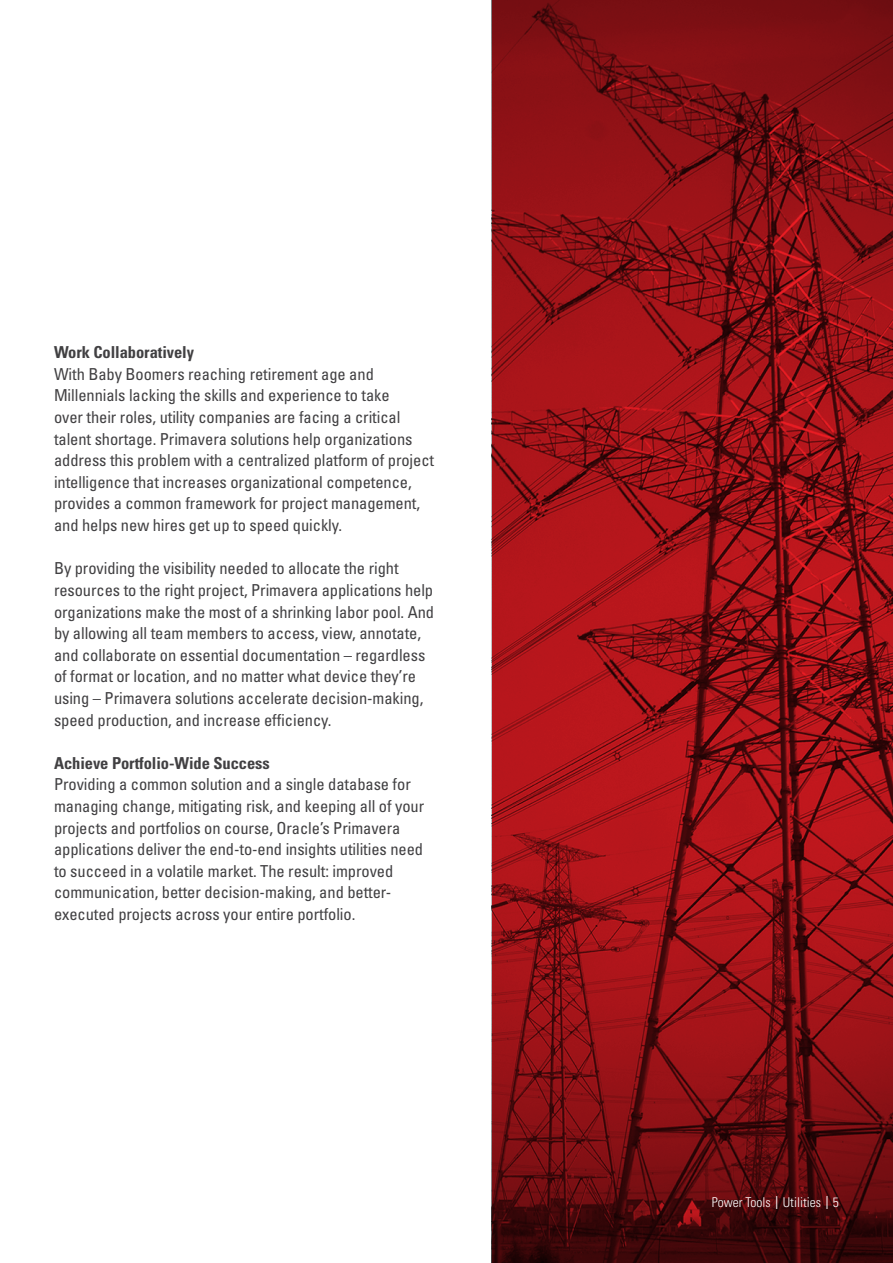
<style>
.page{position:relative;width:893px;height:1263px;background:#fff}
.page>*{position:absolute;margin:0;border:0;box-sizing:border-box;transform-origin:0 0}
.t1{font:condensed 16.5px/21.6px "Univers";letter-spacing:-.005em;color:#414042}
.t2{font:700 condensed 16.5px "Univers";letter-spacing:-.005em;color:#414042}
.t3{font:300 condensed 13.5px "Univers";color:#fff}
.s1{font-size:18px}
</style>
<div class="page">
<svg style="left:492px;top:0;width:401px;height:1263px;background:#8c1015"></svg>
<h4 class="t2" style="left:54px;top:342px;width:142px">Work Collaboratively</h4>
<p class="t1" style="left:54px;top:363px;width:382px">With Baby Boomers reaching retirement age and Millennials lacking the skills and experience to take<br>over their roles, utility companies are facing a critical talent shortage. Primavera solutions help organizations address this problem with a centralized platform of project intelligence that increases organizational competence, provides a common framework for project management, and helps new hires get up to speed quickly.</p>
<p class="t1" style="left:54px;top:557px;width:382px">By providing the visibility needed to allocate the right resources to the right project, Primavera applications help organizations make the most of a shrinking labor pool. And by allowing all team members to access, view, annotate, and collaborate on essential documentation – regardless of format or location, and no matter what device they’re using – Primavera solutions accelerate decision-making, speed production, and increase efficiency.</p>
<h4 class="t2" style="left:54px;top:753px;width:217px">Achieve Portfolio-Wide Success</h4>
<p class="t1" style="left:54px;top:773px;width:372px">Providing a common solution and a single database for managing change, mitigating risk, and keeping all of your projects and portfolios on course, Oracle’s Primavera applications deliver the end-to-end insights utilities need to succeed in a volatile market. The result: improved communication, better decision-making, and better&shy;executed projects across your entire portfolio.</p>
<p class="t3" style="left:712px;top:1194px;width:129px">Power Tools <span class="s1">|</span> Utilities <span class="s1">|</span> 5</p>
</div>
